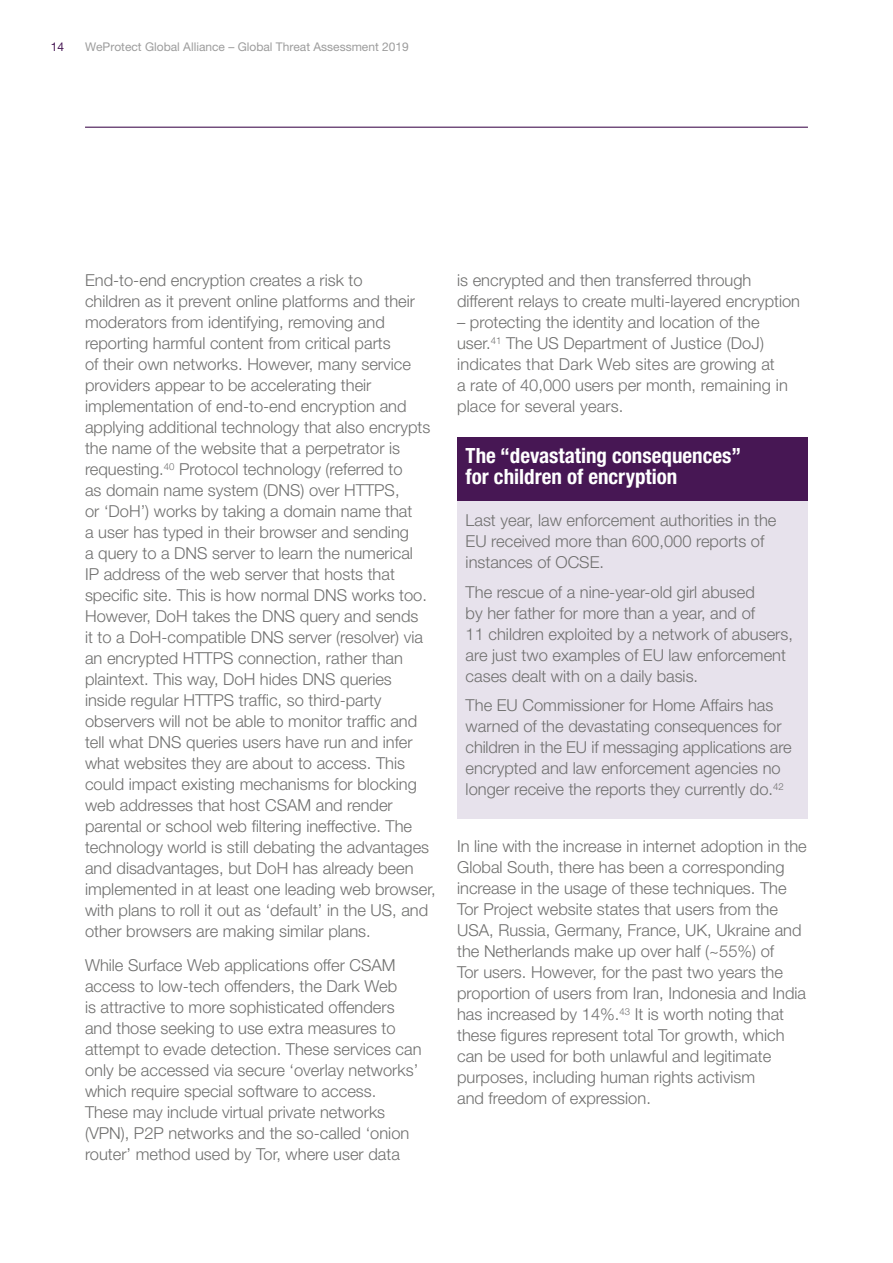
<style>
.page{position:relative;width:893px;height:1263px;background:#fff}
.page>*{position:absolute;margin:0;border:0;box-sizing:border-box;transform-origin:0 0}
.t1{font:700 condensed 21px/21px "Helvetica Neue LT Pro";color:#fff}
.t2{font:300 16.5px/21px "Helvetica Neue LT Pro";color:#70706f}
.t3{font:12px "Helvetica Neue LT Pro";color:#9d9d9d}
.t4{font:12px "Helvetica Neue LT Pro";color:#471754}
</style>
<div class="page">
<div style="left:457px;top:437px;width:351px;height:66px;background:#471754"></div>
<div style="left:457px;top:502px;width:351px;height:90px;background:#e7e2ec"></div>
<div style="left:457px;top:573px;width:351px;height:132px;background:#e7e2ec"></div>
<div style="left:457px;top:687px;width:351px;height:132px;background:#e7e2ec"></div>
<hr style="left:85px;top:127px;width:723px;height:1px;background:#471754">
<p class="t4" style="left:51px;top:40px;width:15px">14</p>
<p class="t3" style="left:85px;top:40px;width:325px">WeProtect Global Alliance – Global Threat Assessment 2019</p>
<p class="t2" style="left:85px;top:269px;width:352px">End-to-end encryption creates a risk to<br>children as it prevent online platforms and their moderators from identifying, removing and reporting harmful content from critical parts<br>of their own networks. However, many service providers appear to be accelerating their implementation of end-to-end encryption and applying additional technology that also encrypts the name of the website that a perpetrator is requesting.<sup>40</sup> Protocol technology (referred to<br>as domain name system (DNS) over HTTPS,<br>or ‘DoH’) works by taking a domain name that<br>a user has typed in their browser and sending<br>a query to a DNS server to learn the numerical<br>IP address of the web server that hosts that specific site. This is how normal DNS works too.<br>However, DoH takes the DNS query and sends<br>it to a DoH-compatible DNS server (resolver) via an encrypted HTTPS connection, rather than plaintext. This way, DoH hides DNS queries inside regular HTTPS traffic, so third-party observers will not be able to monitor traffic and tell what DNS queries users have run and infer what websites they are about to access. This could impact existing mechanisms for blocking web addresses that host CSAM and render parental or school web filtering ineffective. The technology world is still debating the advantages and disadvantages, but DoH has already been implemented in at least one leading web browser, with plans to roll it out as ‘default’ in the US, and other browsers are making similar plans.</p>
<p class="t2" style="left:85px;top:954px;width:338px">While Surface Web applications offer CSAM access to low-tech offenders, the Dark Web<br>is attractive to more sophisticated offenders and those seeking to use extra measures to attempt to evade detection. These services can only be accessed via secure ‘overlay networks’ which require special software to access.<br>These may include virtual private networks (VPN), P2P networks and the so-called ‘onion router’ method used by Tor, where user data</p>
<p class="t2" style="left:457px;top:269px;width:344px">is encrypted and then transferred through different relays to create multi-layered encryption</p>
<p class="t2" style="left:457px;top:311px;width:332px">– protecting the identity and location of the user.<sup>41</sup> The US Department of Justice (DoJ) indicates that Dark Web sites are growing at<br>a rate of 40,000 users per month, remaining in place for several years.</p>
<p class="t1" style="left:466px;top:445px;width:277px">The “devastating consequences” for children of encryption</p>
<p class="t2" style="left:466px;top:509px;width:312px">Last year, law enforcement authorities in the<br>EU received more than 600,000 reports of instances of OCSE.</p>
<p class="t2" style="left:466px;top:581px;width:329px">The rescue of a nine-year-old girl abused<br>by her father for more than a year, and of<br>11 children exploited by a network of abusers, are just two examples of EU law enforcement cases dealt with on a daily basis.</p>
<p class="t2" style="left:466px;top:694px;width:327px">The EU Commissioner for Home Affairs has warned of the devastating consequences for children in the EU if messaging applications are encrypted and law enforcement agencies no longer receive the reports they currently do.<sup>42</sup></p>
<p class="t2" style="left:457px;top:835px;width:351px">In line with the increase in internet adoption in the Global South, there has been a corresponding increase in the usage of these techniques. The Tor Project website states that users from the USA, Russia, Germany, France, UK, Ukraine and the Netherlands make up over half (~55%) of<br>Tor users. However, for the past two years the proportion of users from Iran, Indonesia and India has increased by 14%.<sup>43</sup> It is worth noting that these figures represent total Tor growth, which can be used for both unlawful and legitimate purposes, including human rights activism<br>and freedom of expression.</p>
</div>
